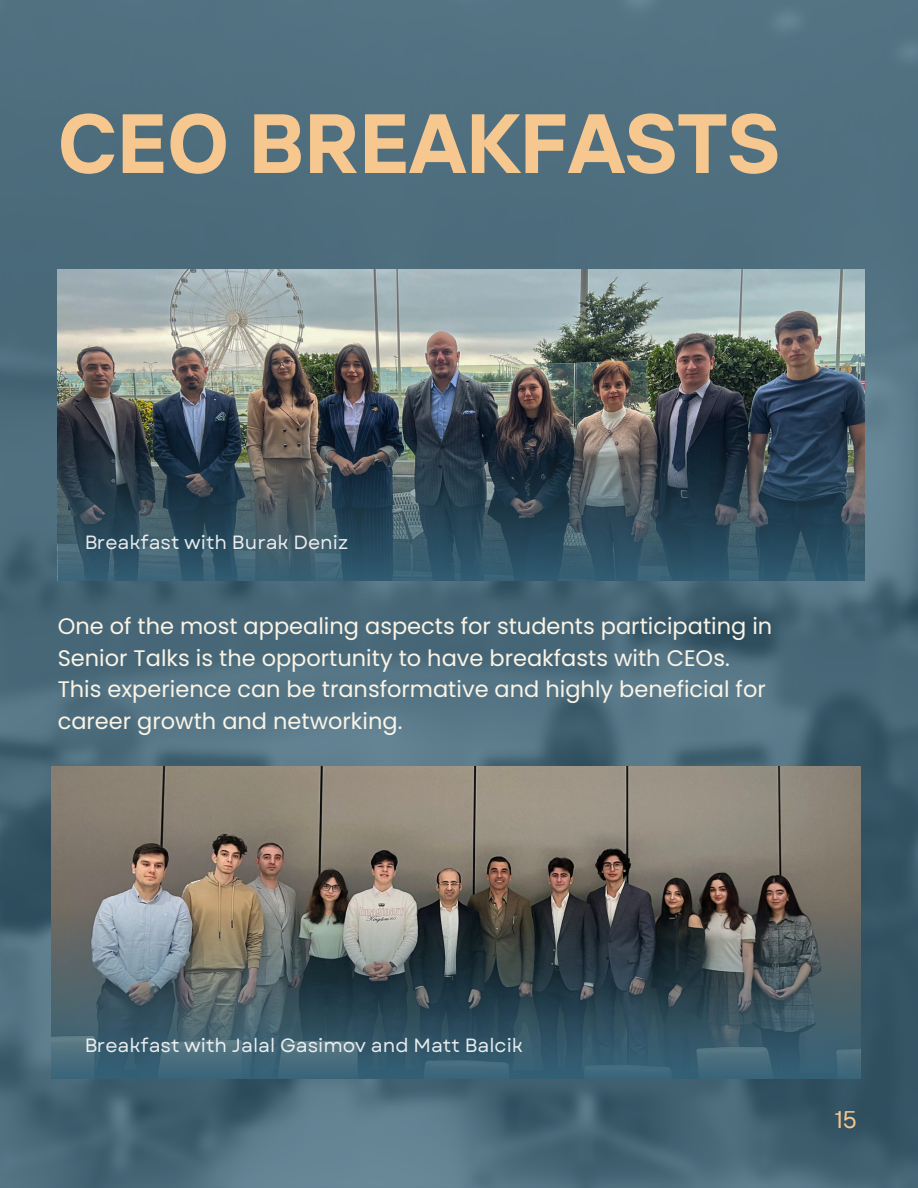
<style>
.page{position:relative;width:918px;height:1188px;background:#fff}
.page>*{position:absolute;margin:0;border:0;box-sizing:border-box;transform-origin:0 0}
.t1{font:700 83.85px "TT Interphases";color:#f6c78e}
.t2{font:24px "TT Interphases";color:#f6c78e}
.t3{font:22.5px/31.5px "Poppins";color:#faf4e6}
.t4{font:19.2px "Garet";color:#fff}
</style>
<div class="page">
<img style="left:0;top:0;width:918px;height:1188px">
<img style="left:58px;top:269px;width:806px;height:312px">
<img style="left:52px;top:767px;width:809px;height:312px">
<p class="t1" style="left:58px;top:89px;width:724px">CEO BREAKFASTS</p>
<p class="t4" style="left:84px;top:529px;width:266px">Breakfast with Burak Deniz</p>
<p class="t3" style="left:58px;top:611px;width:716px">One of the most appealing aspects for students participating in Senior Talks is the opportunity to have breakfasts with CEOs.<br>This experience can be transformative and highly beneficial for career growth and networking.</p>
<p class="t4" style="left:84px;top:1031px;width:440px">Breakfast with Jalal Gasimov and Matt Balcik</p>
<p class="t2" style="left:835px;top:1104px;width:23px">15</p>
</div>
